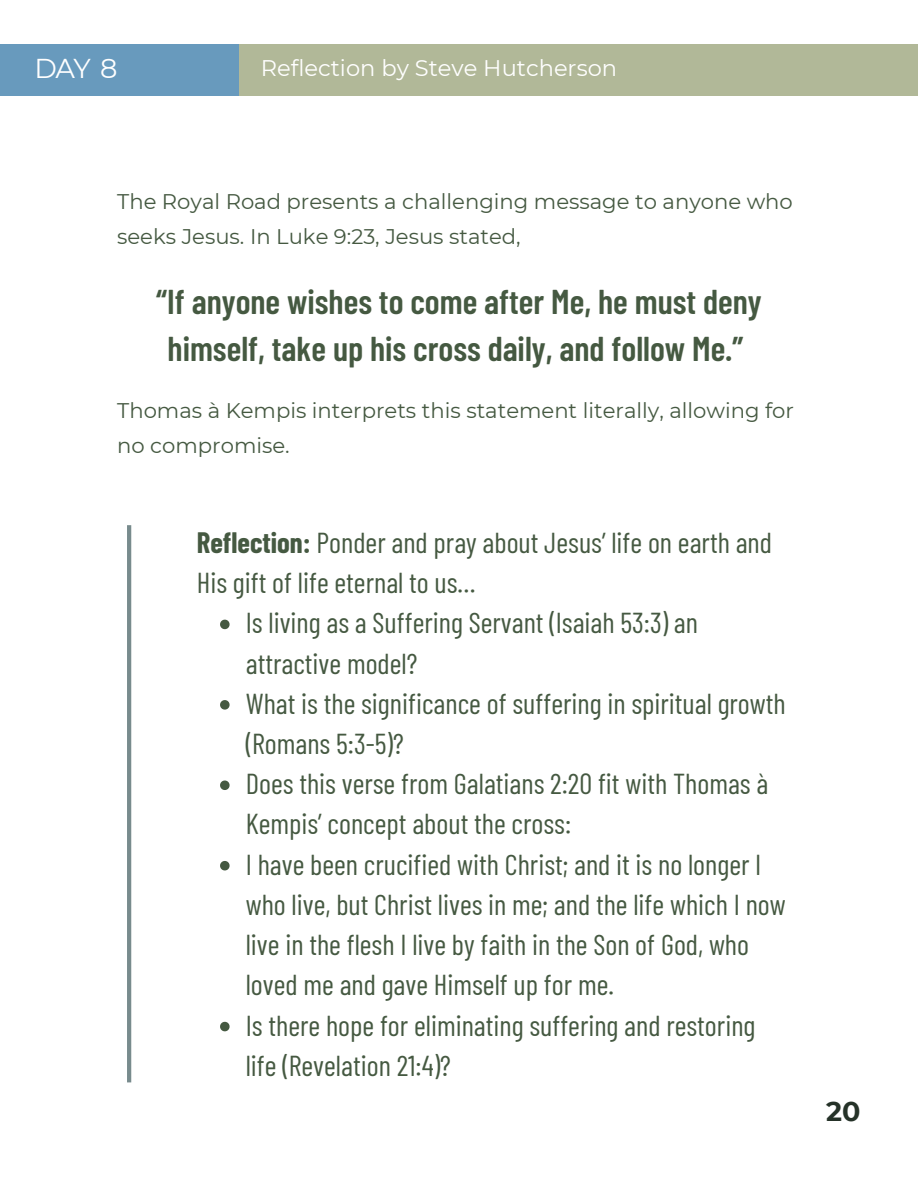
<style>
.page{position:relative;width:918px;height:1188px;background:#fff}
.page>*{position:absolute;margin:0;border:0;box-sizing:border-box;transform-origin:0 0}
.t1{font:600 34.5px/47.7px "Barlow Condensed";color:#455941;text-align:center}
.t2{font:28.8px "Barlow Condensed";color:#455941}
.t3{font:27.3px "Montserrat";color:#fff}
.t4{font:700 27px "Montserrat";color:#253228}
.t5{font:22.5px "Montserrat";color:#fff}
.t6{font:21.15px/34.8px "Montserrat";color:#455941}
.s1{font-weight:700}
</style>
<div class="page">
<div style="left:0;top:45px;width:918px;height:51px;background:#b1b898"></div>
<div style="left:0;top:45px;width:238px;height:51px;background:#689abd"></div>
<svg style="left:220px;top:620px;width:10px;height:9px"></svg>
<svg style="left:220px;top:700px;width:10px;height:10px"></svg>
<svg style="left:220px;top:781px;width:10px;height:9px"></svg>
<svg style="left:220px;top:861px;width:10px;height:9px"></svg>
<svg style="left:220px;top:1022px;width:10px;height:9px"></svg>
<hr style="left:127px;top:525px;width:4px;height:557px;background:#788b8d">
<p class="t3" style="left:35px;top:49px;width:84px">DAY 8</p>
<p class="t5" style="left:261px;top:53px;width:358px">Reflection by Steve Hutcherson</p>
<p class="t6" style="left:117px;top:184px;width:677px">The Royal Road presents a challenging message to anyone who seeks Jesus. In Luke 9:23, Jesus stated,</p>
<p class="t1" style="left:156px;top:275px;width:607px">“If anyone wishes to come after Me, he must deny himself, take up his cross daily, and follow Me.”</p>
<p class="t6" style="left:117px;top:393px;width:678px">Thomas à Kempis interprets this statement literally, allowing for no compromise.</p>
<p class="t2" style="left:197px;top:522px;width:577px"><span class="s1">Reflection:</span> Ponder and pray about Jesus’ life on earth and</p>
<p class="t2" style="left:197px;top:562px;width:280px">His gift of life eternal to us…</p>
<p class="t2" style="left:246px;top:602px;width:454px">Is living as a Suffering Servant (Isaiah 53:3) an</p>
<p class="t2" style="left:246px;top:643px;width:173px">attractive model?</p>
<p class="t2" style="left:246px;top:683px;width:542px">What is the significance of suffering in spiritual growth</p>
<p class="t2" style="left:246px;top:723px;width:159px">(Romans 5:3-5)?</p>
<p class="t2" style="left:246px;top:763px;width:524px">Does this verse from Galatians 2:20 fit with Thomas à</p>
<p class="t2" style="left:246px;top:804px;width:327px">Kempis’ concept about the cross:</p>
<p class="t2" style="left:246px;top:844px;width:517px">I have been crucified with Christ; and it is no longer I</p>
<p class="t2" style="left:246px;top:884px;width:542px">who live, but Christ lives in me; and the life which I now</p>
<p class="t2" style="left:246px;top:924px;width:505px">live in the flesh I live by faith in the Son of God, who</p>
<p class="t2" style="left:246px;top:964px;width:370px">loved me and gave Himself up for me.</p>
<p class="t2" style="left:246px;top:1005px;width:511px">Is there hope for eliminating suffering and restoring</p>
<p class="t2" style="left:246px;top:1045px;width:206px">life (Revelation 21:4)?</p>
<p class="t4" style="left:826px;top:1091px;width:36px">20</p>
</div>
